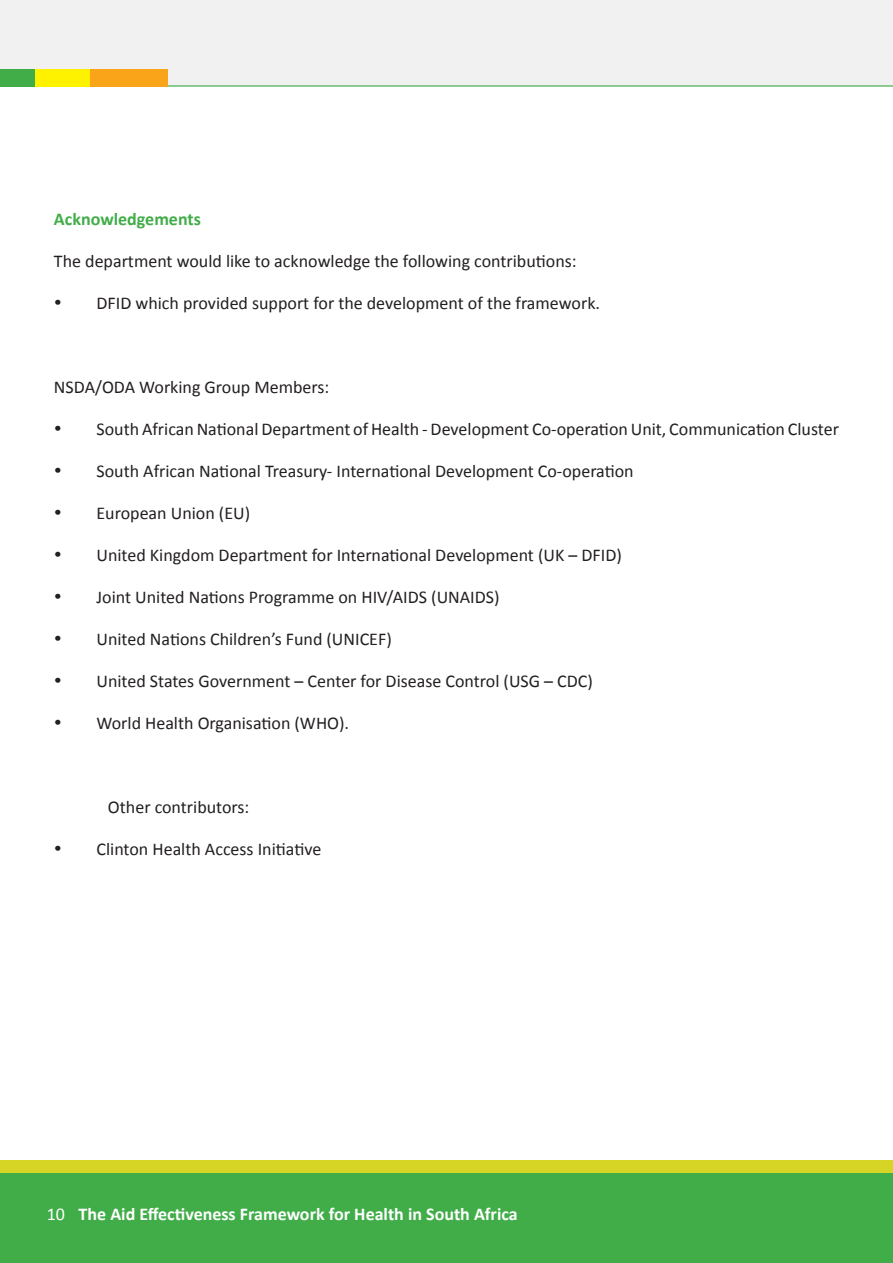
<style>
.page{position:relative;width:893px;height:1263px;background:#fff}
.page>*{position:absolute;margin:0;border:0;box-sizing:border-box;transform-origin:0 0}
.t1{font:18px "Calibri";color:#231f20}
.t2{font:700 18px "Calibri";color:#fff}
.t3{font:700 18px "Calibri";color:#41ad49}
.s1{font-weight:400}
</style>
<div class="page">
<div style="left:0;top:1161px;width:893px;height:102px;background:#d6d525"></div>
<div style="left:0;top:1174px;width:893px;height:89px;background:#41ad49"></div>
<div style="left:0;top:0;width:893px;height:87px;background:#f1f1f2"></div>
<hr style="left:146px;top:85px;width:747px;height:2px;background:#41ad49">
<div style="left:0;top:69px;width:35px;height:18px;background:#41ad49"></div>
<div style="left:35px;top:69px;width:55px;height:18px;background:#fff200"></div>
<div style="left:90px;top:69px;width:78px;height:18px;background:#faa41a"></div>
<p class="t3" style="left:54px;top:208px;width:148px">Acknowledgements</p>
<p class="t1" style="left:54px;top:250px;width:524px">The department would like to acknowledge the following contributions:</p>
<p class="t1" style="left:54px;top:292px;width:548px">• DFID which provided support for the development of the framework.</p>
<p class="t1" style="left:54px;top:376px;width:277px">NSDA/ODA Working Group Members:</p>
<p class="t1" style="left:54px;top:418px;width:786px">• South African National Department of Health - Development Co-operation Unit, Communication Cluster</p>
<p class="t1" style="left:54px;top:460px;width:581px">• South African National Treasury- International Development Co-operation</p>
<p class="t1" style="left:54px;top:502px;width:198px">• European Union (EU)</p>
<p class="t1" style="left:54px;top:544px;width:569px">• United Kingdom Department for International Development (UK – DFID)</p>
<p class="t1" style="left:54px;top:586px;width:447px">• Joint United Nations Programme on HIV/AIDS (UNAIDS)</p>
<p class="t1" style="left:54px;top:628px;width:339px">• United Nations Children’s Fund (UNICEF)</p>
<p class="t1" style="left:54px;top:670px;width:540px">• United States Government – Center for Disease Control (USG – CDC)</p>
<p class="t1" style="left:54px;top:712px;width:297px">• World Health Organisation (WHO).</p>
<p class="t1" style="left:108px;top:796px;width:143px">Other contributors:</p>
<p class="t1" style="left:54px;top:838px;width:269px">• Clinton Health Access Initiative</p>
<p class="t2" style="left:47px;top:1203px;width:472px"><span class="s1">10</span> The Aid Effectiveness Framework for Health in South Africa</p>
</div>
